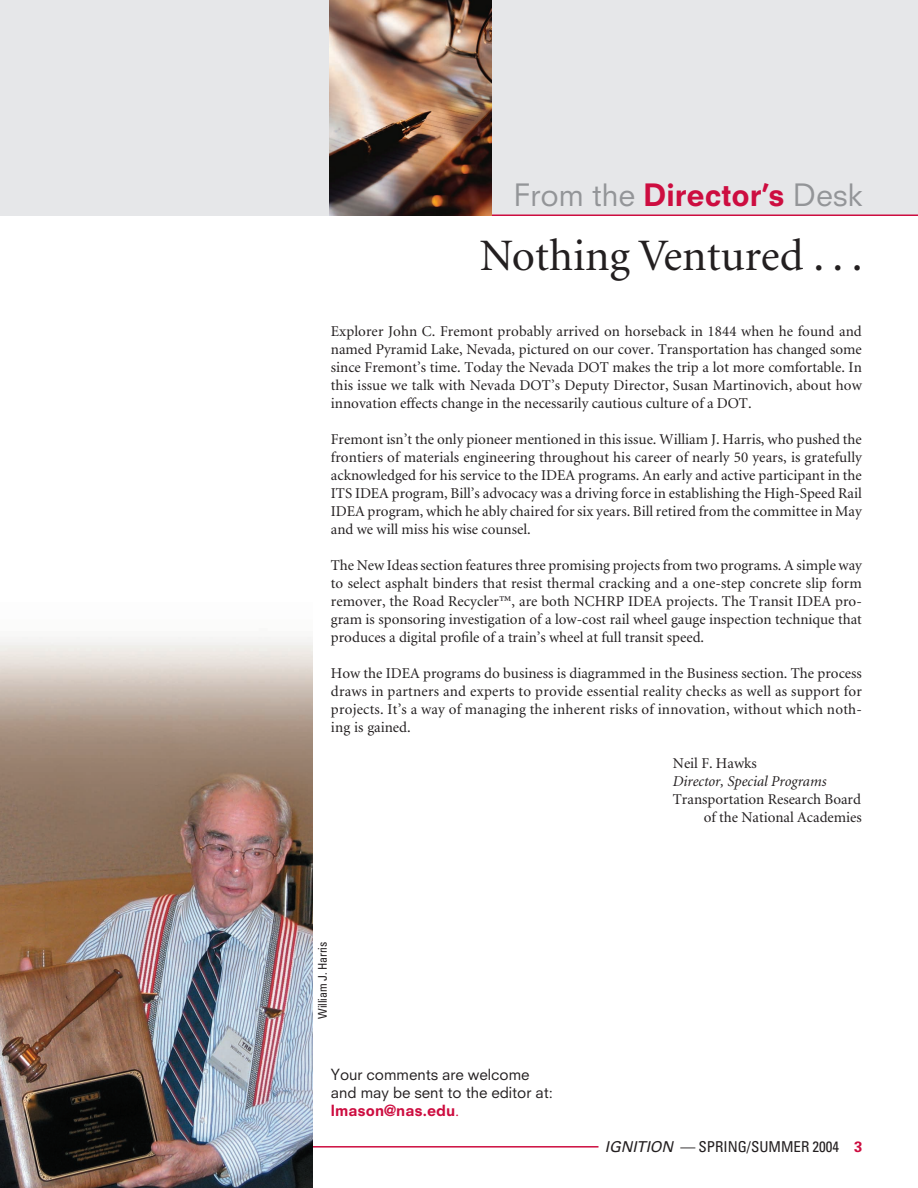
<style>
.page{position:relative;width:918px;height:1188px;background:#fff}
.page>*{position:absolute;margin:0;border:0;box-sizing:border-box;transform-origin:0 0}
.t1{font:45px "Minion";color:#231f20}
.t2{font:30px "Neuzeit S";color:#939598}
.t3{font:15px/18px "Minion";color:#231f20;text-align:justify}
.t4{font:15px/18px "Neuzeit S";color:#231f20}
.t5{font:condensed 15px "Univers";color:#231f20}
.t6{font:italic 15px "Minion";color:#231f20}
.t7{font:condensed 12px "Univers";letter-spacing:-.01em;color:#231f20}
.s1{font-weight:800;color:#cd0d40}
.s2{color:#cd0d40}
.s3{font-style:italic;font-stretch:normal}
.s4{font-weight:700;font-stretch:normal;color:#cd0d40}
</style>
<div class="page">
<hr style="left:54px;top:1146px;width:544px;height:2px;background:#cd0d40">
<div style="left:0;top:0;width:918px;height:216px;background:#e6e7e9"></div>
<hr style="left:486px;top:214px;width:432px;height:2px;background:#cd0d40">
<img style="left:330px;top:0;width:162px;height:216px">
<img style="left:0;top:637px;width:312px;height:551px">
<h2 class="t2" style="left:514px;top:184px;width:350px">From the <span class="s1">Director’s</span> Desk</h2>
<h1 class="t1" style="left:480px;top:238px;width:384px">Nothing Ventured . . .</h1>
<p class="t3" style="left:331px;top:324px;width:533px">Explorer John C. Fremont probably arrived on horseback in 1844 when he found and named Pyramid Lake, Nevada, pictured on our cover. Transportation has changed some since Fremont’s time. Today the Nevada DOT makes the trip a lot more comfortable. In this issue we talk with Nevada DOT’s Deputy Director, Susan Martinovich, about how innovation effects change in the necessarily cautious culture of a DOT.</p>
<p class="t3" style="left:331px;top:432px;width:533px">Fremont isn’t the only pioneer mentioned in this issue. William J. Harris, who pushed the frontiers of materials engineering throughout his career of nearly 50 years, is gratefully acknowledged for his service to the IDEA programs. An early and active participant in the ITS IDEA program, Bill’s advocacy was a driving force in establishing the High-Speed Rail IDEA program, which he ably chaired for six years. Bill retired from the committee in May and we will miss his wise counsel.</p>
<p class="t3" style="left:331px;top:558px;width:533px">The New Ideas section features three promising projects from two programs. A simple way to select asphalt binders that resist thermal cracking and a one-step concrete slip form remover, the Road Recycler™, are both NCHRP IDEA projects. The Transit IDEA pro&shy;gram is sponsoring investigation of a low-cost rail wheel gauge inspection technique that produces a digital profile of a train’s wheel at full transit speed.</p>
<p class="t3" style="left:331px;top:666px;width:533px">How the IDEA programs do business is diagrammed in the Business section. The process draws in partners and experts to provide essential reality checks as well as support for projects. It’s a way of managing the inherent risks of innovation, without which noth&shy;ing is gained.</p>
<p class="t3" style="left:673px;top:756px;width:85px">Neil F. Hawks</p>
<p class="t6" style="left:673px;top:775px;width:155px">Director, Special Programs</p>
<p class="t3" style="left:673px;top:792px;width:191px;text-align:right">Transportation Research Board of the National Academies</p>
<p class="t7" style="left:318px;top:1019px;width:79px;rotate:-90deg">William J. Harris</p>
<p class="t4" style="left:331px;top:1067px;width:224px">Your comments are welcome and may be sent to the editor at: <span class="s1">lmason@nas.edu</span><span class="s2">.</span></p>
<p class="t5" style="left:605px;top:1141px;width:259px"><span class="s3">IGNITION</span> — SPRING/SUMMER 2004 <span class="s4">3</span></p>
</div>
